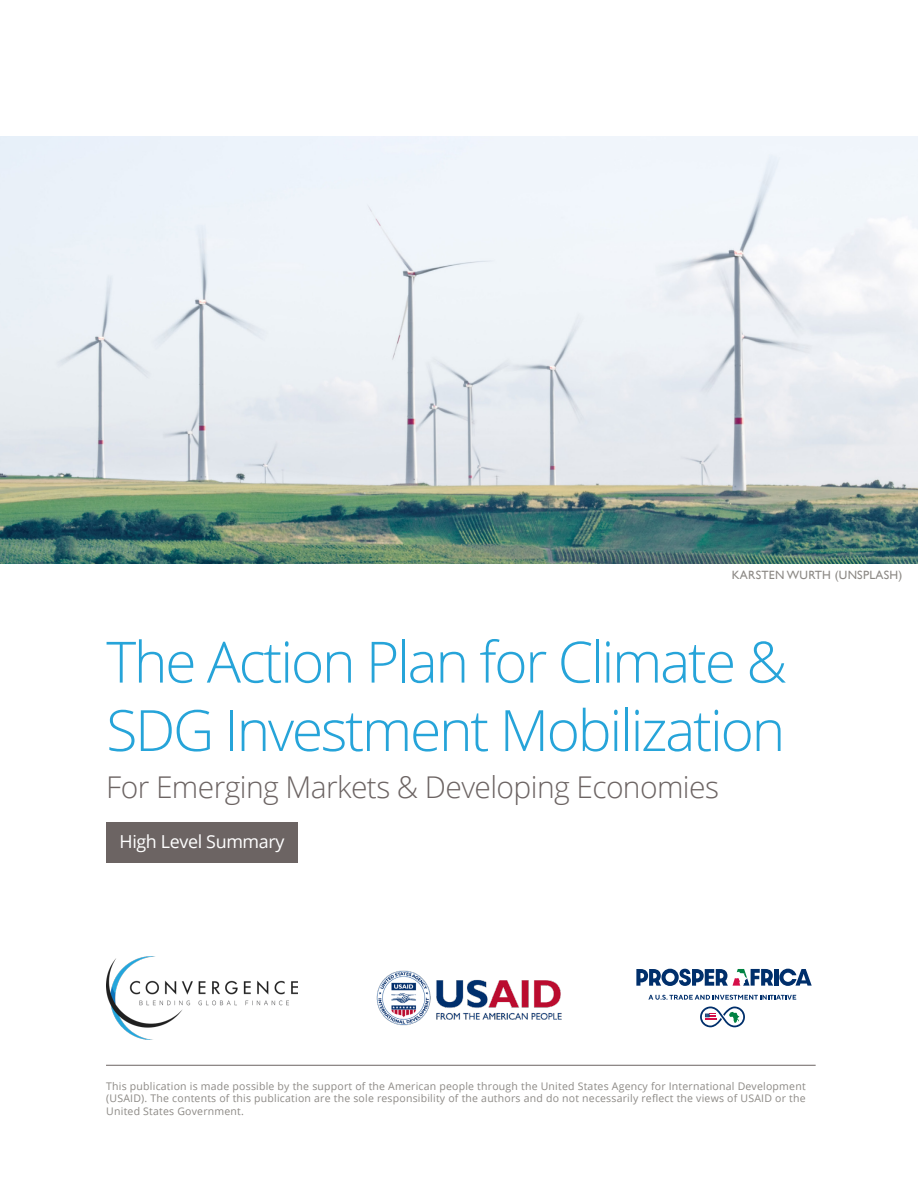
<style>
.page{position:relative;width:918px;height:1188px;background:#fff}
.page>*{position:absolute;margin:0;border:0;box-sizing:border-box;transform-origin:0 0}
.t1{font:300 57px/68.4px "Open Sans";letter-spacing:-.04em;color:#26a4d9}
.t2{font:300 30px "Open Sans";letter-spacing:-.02em;color:#6c6463}
.t3{font:17.85px "Open Sans";letter-spacing:-.02em;color:#fff}
.t4{font:12px "Gill Sans";letter-spacing:.02em;color:#8c8985}
.t5{font:10.5px/12.6px "Open Sans";letter-spacing:.02em;color:#8c8985;text-align:justify}
</style>
<div class="page">
<img style="left:376px;top:970px;width:186px;height:56px">
<img style="left:0;top:136px;width:918px;height:428px">
<img style="left:106px;top:956px;width:191px;height:84px">
<hr style="left:106px;top:1065px;width:710px;height:1px;background:#6c6463">
<div style="left:106px;top:822px;width:192px;height:41px;background:#6c6463"></div>
<hr style="left:774px;top:969px;width:4px;height:17px;background:#002f6b">
<svg style="left:779px;top:969px;width:33px;height:17px"></svg>
<svg style="left:648px;top:995px;width:148px;height:5px"></svg>
<svg style="left:636px;top:969px;width:137px;height:17px"></svg>
<svg style="left:700px;top:1007px;width:45px;height:20px"></svg>
<p class="t4" style="left:732px;top:568px;width:172px">KARSTEN WURTH (UNSPLASH)</p>
<p class="t1" style="left:106px;top:626px;width:682px">The Action Plan for Climate &amp;<br>SDG Investment Mobilization</p>
<p class="t2" style="left:106px;top:767px;width:614px">For Emerging Markets &amp; Developing Economies</p>
<p class="t3" style="left:120px;top:829px;width:166px">High Level Summary</p>
<p class="t5" style="left:106px;top:1079px;width:701px">This publication is made possible by the support of the American people through the United States Agency for International Development (USAID). The contents of this publication are the sole responsibility of the authors and do not necessarily reflect the views of USAID or the United States Government.</p>
</div>
